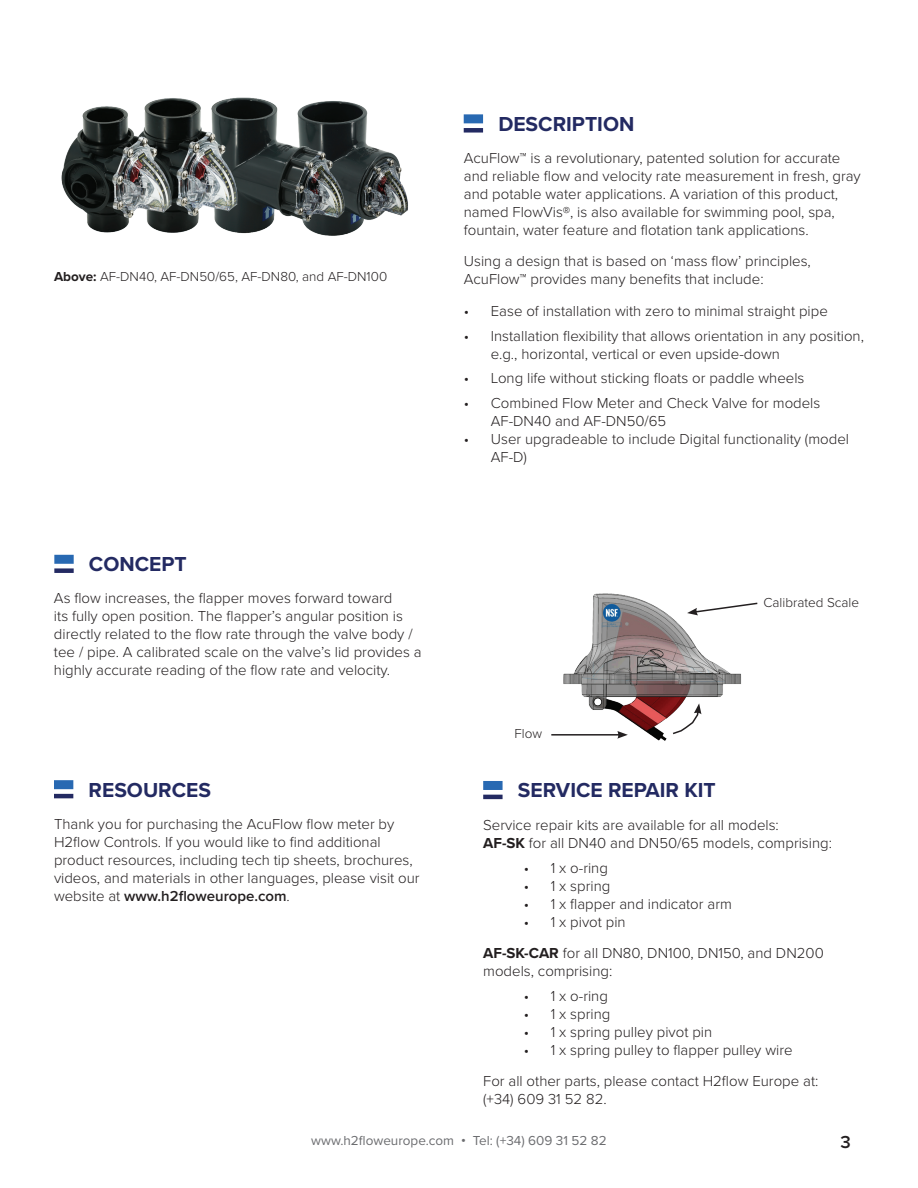
<style>
.page{position:relative;width:918px;height:1188px;background:#fff}
.page>*{position:absolute;margin:0;border:0;box-sizing:border-box;transform-origin:0 0}
.t1{font:700 21px "Proxima Nova";color:#232a62}
.t2{font:600 18px "Proxima Nova";color:#231f20}
.t3{font:300 15px/18px "Proxima Nova";color:#231f20}
.t4{font:300 13.5px "Proxima Nova";color:#231f20}
.t5{font:13.5px "Proxima Nova";color:#6c6d70}
.s1{font-weight:700}
.s2{font-weight:600}
</style>
<div class="page">
<div style="left:54px;top:780px;width:19px;height:9px;background:#2869b2"></div>
<hr style="left:54px;top:794px;width:19px;height:4px;background:#232a62">
<div style="left:483px;top:781px;width:20px;height:9px;background:#2869b2"></div>
<hr style="left:483px;top:795px;width:20px;height:4px;background:#232a62">
<img style="left:563px;top:593px;width:179px;height:148px">
<hr style="left:551px;top:734px;width:69px;height:2px;background:#231f20">
<svg style="left:617px;top:731px;width:11px;height:8px"></svg>
<svg style="left:687px;top:602px;width:71px;height:13px"></svg>
<svg style="left:671px;top:703px;width:30px;height:32px"></svg>
<div style="left:464px;top:114px;width:19px;height:9px;background:#2869b2"></div>
<div style="left:464px;top:128px;width:19px;height:5px;background:#232a62"></div>
<div style="left:54px;top:555px;width:20px;height:9px;background:#2869b2"></div>
<div style="left:54px;top:568px;width:20px;height:5px;background:#232a62"></div>
<img style="left:365px;top:109px;width:43px;height:111px">
<img style="left:265px;top:100px;width:100px;height:136px">
<img style="left:198px;top:97px;width:67px;height:137px">
<img style="left:61px;top:98px;width:137px;height:135px">
<p class="t4" style="left:54px;top:266px;width:335px"><span class="s1">Above:</span> AF-DN40, AF-DN50/65, AF-DN80, and AF-DN100</p>
<h1 class="t1" style="left:89px;top:548px;width:99px">CONCEPT</h1>
<h1 class="t1" style="left:498px;top:108px;width:138px">DESCRIPTION</h1>
<p class="t3" style="left:464px;top:148px;width:398px">AcuFlow™ is a revolutionary, patented solution for accurate and reliable flow and velocity rate measurement in fresh, gray and potable water applications. A variation of this product, named FlowVis®, is also available for swimming pool, spa, fountain, water feature and flotation tank applications.</p>
<p class="t3" style="left:464px;top:251px;width:349px">Using a design that is based on ‘mass flow’ principles,<br>AcuFlow™ provides many benefits that include:</p>
<p class="t3" style="left:464px;top:301px;width:366px">• Ease of installation with zero to minimal straight pipe</p>
<p class="t3" style="left:491px;top:326px;width:375px;text-indent:-27px">• Installation flexibility that allows orientation in any position, e.g., horizontal, vertical or even upside-down</p>
<p class="t3" style="left:464px;top:368px;width:342px">• Long life without sticking floats or paddle wheels</p>
<p class="t3" style="left:491px;top:393px;width:331px;text-indent:-27px">• Combined Flow Meter and Check Valve for models<br>AF-DN40 and AF-DN50/65</p>
<p class="t3" style="left:491px;top:429px;width:360px;text-indent:-27px">• User upgradeable to include Digital functionality (model<br>AF-D)</p>
<p class="t3" style="left:54px;top:588px;width:369px">As flow increases, the flapper moves forward toward<br>its fully open position. The flapper’s angular position is directly related to the flow rate through the valve body / tee / pipe. A calibrated scale on the valve’s lid provides a highly accurate reading of the flow rate and velocity.</p>
<p class="t4" style="left:764px;top:592px;width:97px">Calibrated Scale</p>
<p class="t4" style="left:515px;top:724px;width:29px">Flow</p>
<h1 class="t1" style="left:89px;top:774px;width:124px">RESOURCES</h1>
<h1 class="t1" style="left:518px;top:775px;width:199px">SERVICE REPAIR KIT</h1>
<p class="t3" style="left:54px;top:814px;width:367px">Thank you for purchasing the AcuFlow flow meter by H2flow Controls. If you would like to find additional product resources, including tech tip sheets, brochures, videos, and materials in other languages, please visit our website at <span class="s2">www.h2floweurope.com</span>.</p>
<p class="t3" style="left:483px;top:815px;width:350px">Service repair kits are available for all models:<br><span class="s1">AF-SK</span> for all DN40 and DN50/65 models, comprising:</p>
<p class="t3" style="left:524px;top:858px;width:86px">• 1 x o-ring</p>
<p class="t3" style="left:524px;top:876px;width:88px">• 1 x spring</p>
<p class="t3" style="left:524px;top:894px;width:210px">• 1 x flapper and indicator arm</p>
<p class="t3" style="left:483px;top:905px;width:342px;line-height:31.5px;text-indent:40px">• 1 x pivot pin<br><span class="s1">AF-SK-CAR</span> for all DN80, DN100, DN150, and DN200</p>
<p class="t3" style="left:483px;top:961px;width:131px">models, comprising:</p>
<p class="t3" style="left:524px;top:986px;width:86px">• 1 x o-ring</p>
<p class="t3" style="left:524px;top:1004px;width:88px">• 1 x spring</p>
<p class="t3" style="left:524px;top:1022px;width:190px">• 1 x spring pulley pivot pin</p>
<p class="t3" style="left:483px;top:1033px;width:337px;line-height:31.5px;text-indent:40px">• 1 x spring pulley to flapper pulley wire<br>For all other parts, please contact H2flow Europe at:</p>
<p class="t3" style="left:483px;top:1090px;width:125px">(+34) 609 31 52 82.</p>
<p class="t5" style="left:311px;top:1130px;width:297px">www.h2floweurope.com <span class="s2">•</span> Tel: (+34) 609 31 52 82</p>
<p class="t2" style="left:840px;top:1129px;width:12px">3</p>
</div>
